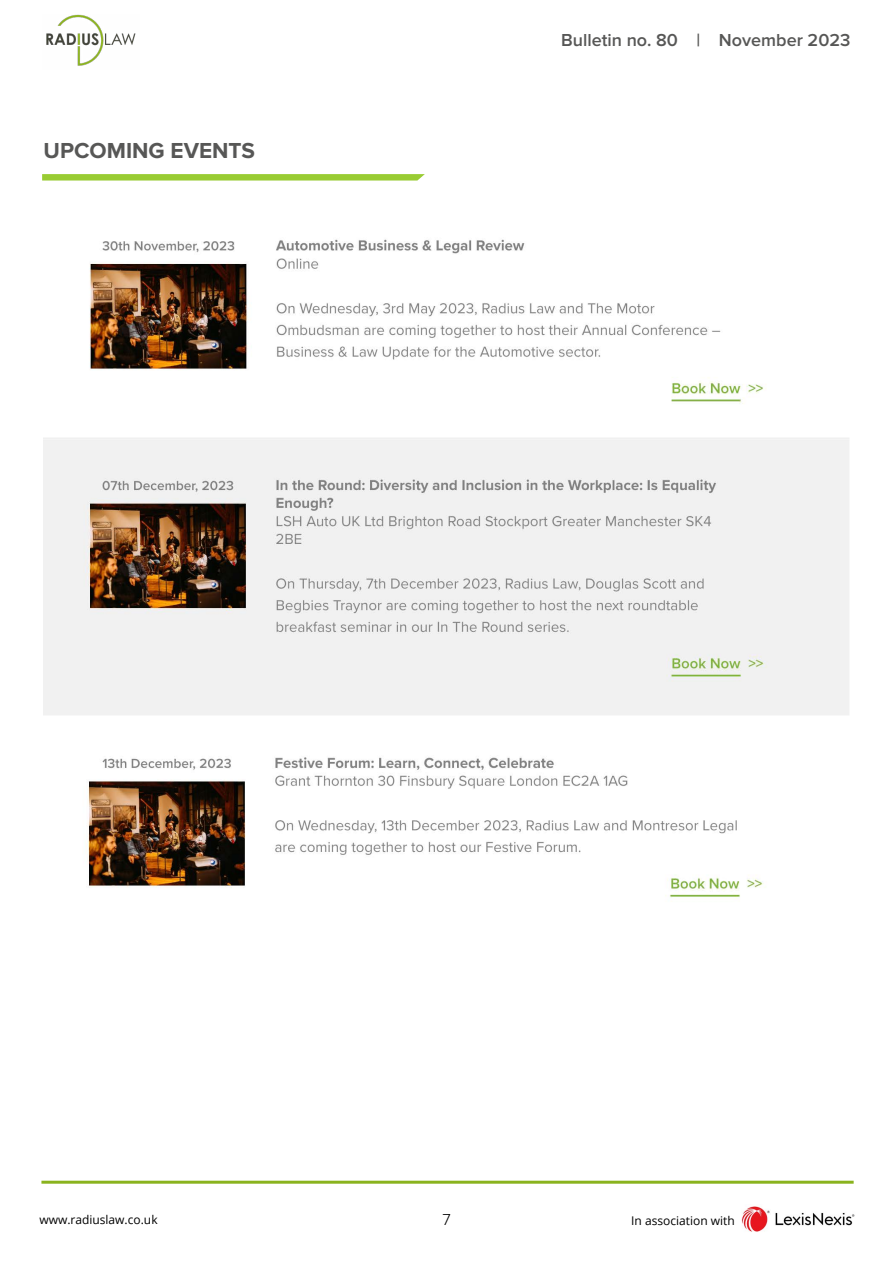
<style>
.page{position:relative;width:893px;height:1263px;background:#fff}
.page>*{position:absolute;margin:0;border:0;box-sizing:border-box;transform-origin:0 0}
.t1{font:700 22.5px "Proxima Nova";color:#575756}
.t2{font:600 18px "Proxima Nova";color:#575756}
.t3{font:300 16.5px "Proxima Nova";color:#000}
.t4{font:12px "Open Sans";color:#000}
</style>
<div class="page">
<img style="left:741px;top:1206px;width:114px;height:26px">
<img style="left:46px;top:14px;width:90px;height:52px">
<hr style="left:41px;top:1181px;width:813px;height:3px;background:#8ab31e">
<img style="left:43px;top:239px;width:723px;height:200px">
<img style="left:44px;top:438px;width:805px;height:277px">
<img style="left:88px;top:757px;width:675px;height:141px">
<svg style="left:42px;top:174px;width:383px;height:7px;background:#a2d045"></svg>
<h1 class="t1" style="left:44px;top:138px;width:213px">UPCOMING EVENTS</h1>
<h2 class="t2" style="left:561px;top:29px;width:291px">Bulletin no. 80 | November 2023</h2>
<p class="t4" style="left:39px;top:1211px;width:120px">www.radiuslaw.co.uk</p>
<h3 class="t3" style="left:442px;top:1210px;width:10px">7</h3>
<p class="t4" style="left:631px;top:1212px;width:105px">In association with</p>
</div>
